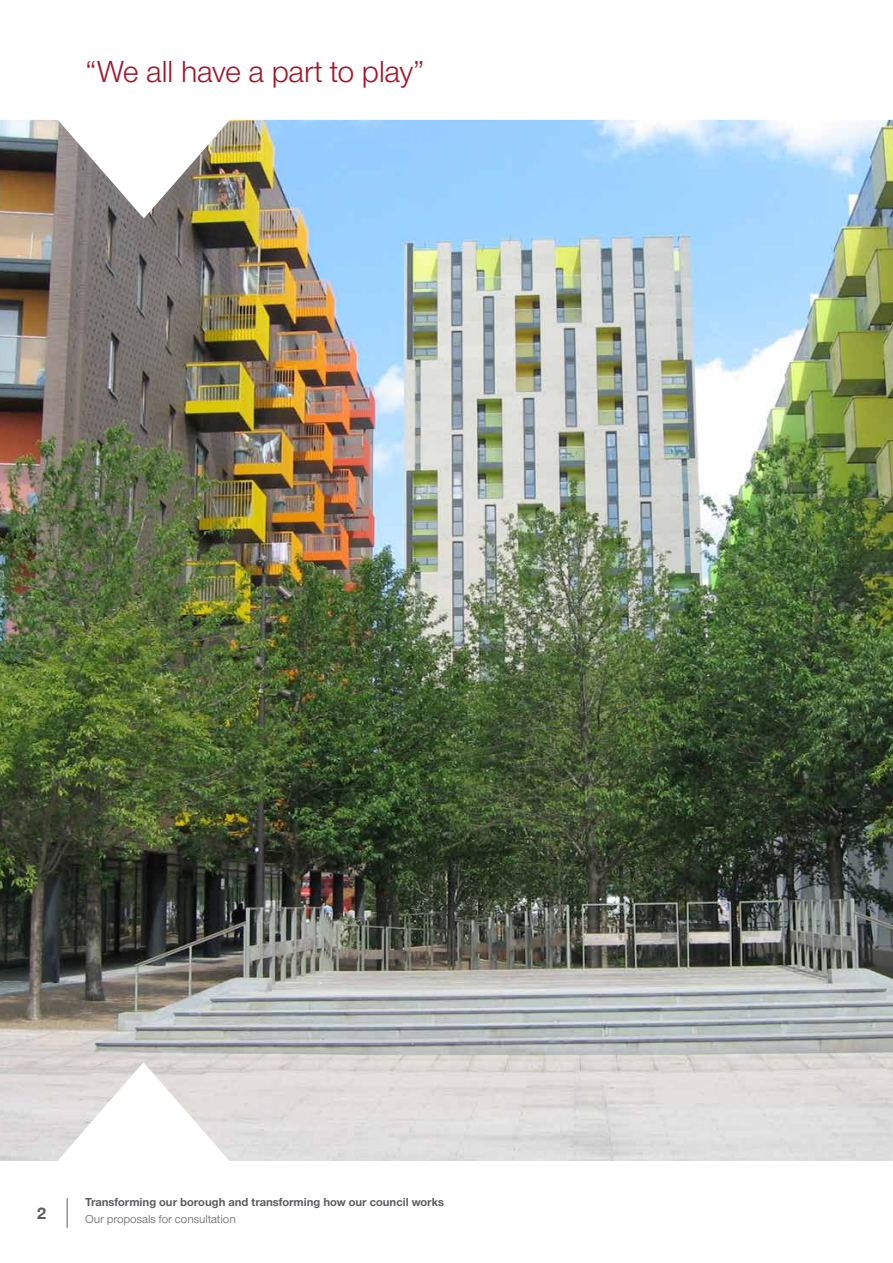
<style>
.page{position:relative;width:893px;height:1263px;background:#fff}
.page>*{position:absolute;margin:0;border:0;box-sizing:border-box;transform-origin:0 0}
.t1{font:31.5px "Nimbus San Nov TOT";letter-spacing:-.02em;color:#a31428}
.t2{font:700 17.55px "Nimbus San Nov TOT";color:#5c5b60}
.t3{font:700 12px "Nimbus San Nov TOT";color:#5c5b60}
.t4{font:12px "Nimbus San Nov TOT";color:#5c5b60}
</style>
<div class="page">
<img style="left:0;top:218px;width:893px;height:844px">
<svg style="left:0;top:1062px;width:893px;height:166px"></svg>
<img style="left:0;top:119px;width:893px;height:99px">
<hr style="left:67px;top:1198px;width:1px;height:30px;background:#5c5b60">
<h1 class="t1" style="left:85px;top:53px;width:341px">“We all have a part to play”</h1>
<h2 class="t2" style="left:37px;top:1202px;width:11px">2</h2>
<p class="t3" style="left:85px;top:1195px;width:360px">Transforming our borough and transforming how our council works</p>
<p class="t4" style="left:85px;top:1212px;width:152px">Our proposals for consultation</p>
</div>
